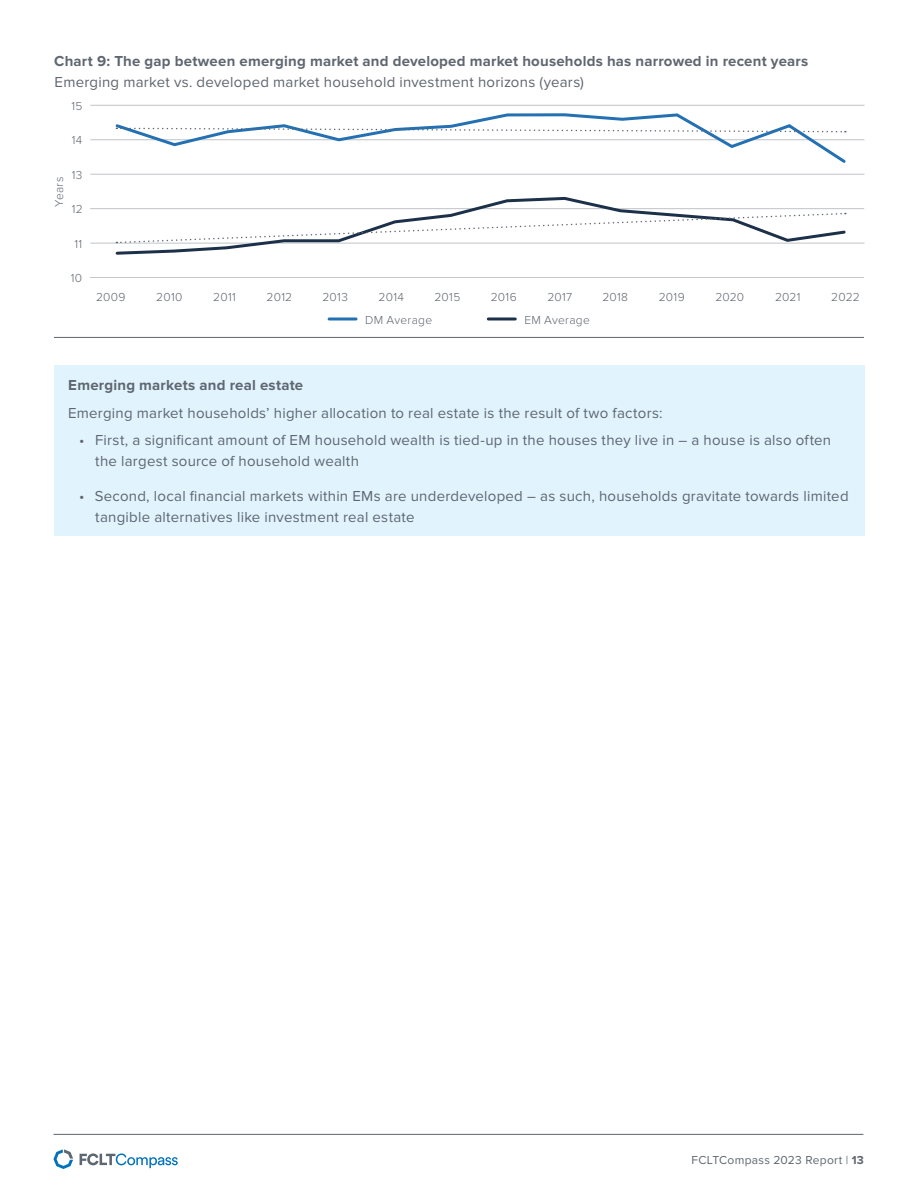
<style>
.page{position:relative;width:918px;height:1188px;background:#fff}
.page>*{position:absolute;margin:0;border:0;box-sizing:border-box;transform-origin:0 0}
.t1{font:15px/21px "Proxima Nova";letter-spacing:.015em;color:#5f6670}
.t2{font:700 15px "Proxima Nova";letter-spacing:.015em;color:#5f6670}
.t3{font:300 12px "Proxima Nova";letter-spacing:.025em;color:#5f6670}
.t4{font:12px "Proxima Nova";letter-spacing:.025em;color:#5f6670}
.s1{font-weight:700}
</style>
<div class="page">
<hr style="left:53px;top:1134px;width:810px;height:1px;background:#5f6670">
<svg style="left:53px;top:1149px;width:20px;height:20px"></svg>
<svg style="left:80px;top:1153px;width:98px;height:15px"></svg>
<hr style="left:54px;top:337px;width:810px;height:1px;background:#5f6670">
<div style="left:54px;top:365px;width:811px;height:170px;background:#e1f4fd"></div>
<hr style="left:90px;top:105px;width:775px;height:1px;background:#5f6670">
<hr style="left:90px;top:243px;width:775px;height:1px;background:#5f6670">
<hr style="left:90px;top:139px;width:775px;height:1px;background:#5f6670">
<hr style="left:90px;top:174px;width:775px;height:1px;background:#5f6670">
<hr style="left:90px;top:277px;width:774px;height:1px;background:#5f6670">
<hr style="left:90px;top:208px;width:774px;height:1px;background:#5f6670">
<svg style="left:114px;top:196px;width:734px;height:59px"></svg>
<svg style="left:116px;top:212px;width:730px;height:32px"></svg>
<svg style="left:113px;top:113px;width:735px;height:50px"></svg>
<hr style="left:329px;top:318px;width:27px;height:3px;background:#2370b3">
<hr style="left:488px;top:318px;width:27px;height:3px;background:#1c304a">
<p class="t2" style="left:54px;top:52px;width:756px">Chart 9: The gap between emerging market and developed market households has narrowed in recent years</p>
<p class="t1" style="left:55px;top:72px;width:531px">Emerging market vs. developed market household investment horizons (years)</p>
<p class="t3" style="left:71px;top:99px;width:13px">15</p>
<p class="t3" style="left:72px;top:134px;width:12px">14</p>
<p class="t3" style="left:52px;top:207px;width:32px;rotate:-90deg">Years</p>
<p class="t3" style="left:72px;top:168px;width:12px">13</p>
<p class="t3" style="left:72px;top:203px;width:12px">12</p>
<p class="t3" style="left:74px;top:237px;width:9px">11</p>
<p class="t3" style="left:71px;top:271px;width:13px">10</p>
<p class="t3" style="left:96px;top:290px;width:31px">2009</p>
<p class="t3" style="left:156px;top:290px;width:28px">2010</p>
<p class="t3" style="left:213px;top:290px;width:24px">2011</p>
<p class="t3" style="left:267px;top:290px;width:27px">2012</p>
<p class="t3" style="left:323px;top:290px;width:27px">2013</p>
<p class="t3" style="left:379px;top:290px;width:27px">2014</p>
<p class="t3" style="left:435px;top:290px;width:27px">2015</p>
<p class="t3" style="left:491px;top:290px;width:27px">2016</p>
<p class="t3" style="left:547px;top:290px;width:26px">2017</p>
<p class="t3" style="left:602px;top:290px;width:27px">2018</p>
<p class="t3" style="left:659px;top:290px;width:27px">2019</p>
<p class="t3" style="left:715px;top:290px;width:30px">2020</p>
<p class="t3" style="left:775px;top:290px;width:27px">2021</p>
<p class="t3" style="left:831px;top:290px;width:30px">2022</p>
<p class="t3" style="left:365px;top:313px;width:69px">DM Average</p>
<p class="t3" style="left:524px;top:313px;width:67px">EM Average</p>
<p class="t2" style="left:68px;top:376px;width:236px">Emerging markets and real estate</p>
<p class="t1" style="left:68px;top:402px;width:596px">Emerging market households’ higher allocation to real estate is the result of two factors:</p>
<p class="t1" style="left:95px;top:430px;width:737px;text-indent:-16px">• First, a significant amount of EM household wealth is tied-up in the houses they live in – a house is also often the largest source of household wealth</p>
<p class="t1" style="left:95px;top:486px;width:755px;text-indent:-16px">• Second, local financial markets within EMs are underdeveloped – as such, households gravitate towards limited tangible alternatives like investment real estate</p>
<p class="t4" style="left:691px;top:1153px;width:174px">FCLTCompass 2023 Report | <span class="s1">13</span></p>
</div>
